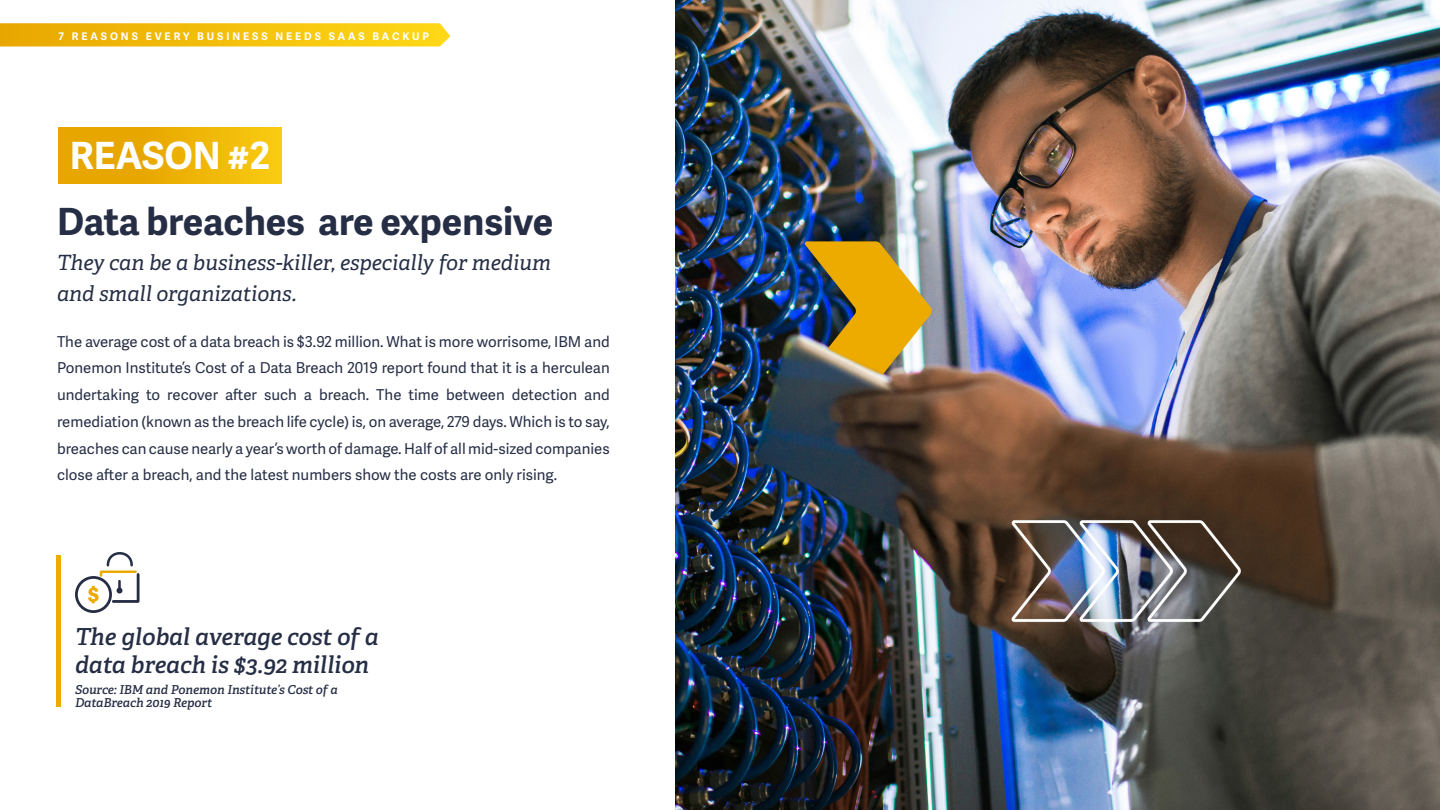
<style>
.page{position:relative;width:1440px;height:810px;background:#fff}
.page>*{position:absolute;margin:0;border:0;box-sizing:border-box;transform-origin:0 0}
.t1{font:700 37.5px "Adelle Sans";color:#262e45}
.t2{font:700 37.5px "Adelle Sans";color:#fff}
.t3{font:italic 23.4px/28.3px "Adelle PE Sb";color:#262e45}
.t4{font:italic 21px/31.8px "Adelle PE";color:#262e45}
.t5{font:15px/26.7px "Adelle Sans";color:#262e45;text-align:justify}
.t6{font:italic 12.3px/13.4px "Adelle PE Sb";color:#262e45}
.t7{font:700 10.5px "Adelle Sans";letter-spacing:.28em;color:#fff}
</style>
<div class="page">
<div style="left:58px;top:128px;width:224px;height:55px;background:linear-gradient(to right,#e49d00,#f7c60f)"></div>
<div style="left:56px;top:556px;width:5px;height:151px;background:#edab00"></div>
<svg style="left:75px;top:552px;width:65px;height:61px"></svg>
<svg style="left:0;top:23px;width:450px;height:23px;background:#f3c010"></svg>
<img style="left:675px;top:0;width:765px;height:810px">
<p class="t7" style="left:58px;top:28px;width:372px">7 REASONS EVERY BUSINESS NEEDS SAAS BACKUP</p>
<h1 class="t2" style="left:70px;top:128px;width:202px">REASON #2</h1>
<h1 class="t1" style="left:57px;top:194px;width:498px">Data breaches are expensive</h1>
<h3 class="t4" style="left:57px;top:245px;width:496px">They can be a business-killer, especially for medium and small organizations.</h3>
<p class="t5" style="left:57px;top:328px;width:554px">The average cost of a data breach is $3.92 million. What is more worrisome, IBM and Ponemon Institute’s Cost of a Data Breach 2019 report found that it is a herculean undertaking to recover after such a breach. The time between detection and remediation (known as the breach life cycle) is, on average, 279 days. Which is to say, breaches can cause nearly a year’s worth of damage. Half of all mid-sized companies close after a breach, and the latest numbers show the costs are only rising.</p>
<h2 class="t3" style="left:75px;top:621px;width:305px">The global average cost of a data breach is $3.92 million</h2>
<p class="t6" style="left:75px;top:682px;width:264px">Source: IBM and Ponemon Institute’s Cost of a<br>DataBreach 2019 Report</p>
</div>
